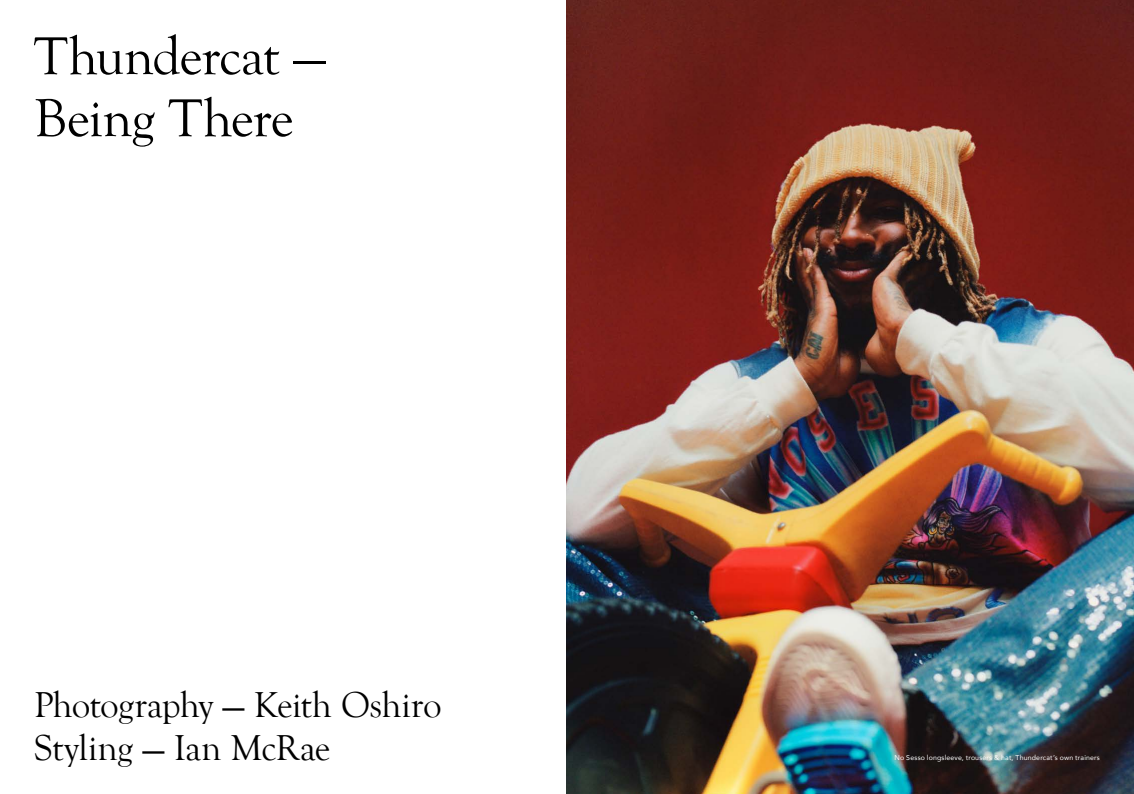
<style>
.page{position:relative;width:1134px;height:794px;background:#fff}
.page>*{position:absolute;margin:0;border:0;box-sizing:border-box;transform-origin:0 0}
.t1{font:55px/62px "Goudy Old Style T";letter-spacing:-.02em;color:#000}
.t2{font:37px/43px "Goudy Old Style T";letter-spacing:-.015em;color:#000}
.t3{font:7px "Avenir";letter-spacing:.02em;color:#fff}
</style>
<div class="page">
<img style="left:567px;top:0;width:567px;height:794px">
<h1 class="t1" style="left:34px;top:26px;width:293px">Thundercat —<br>Being There</h1>
<h2 class="t2" style="left:34px;top:684px;width:409px">Photography — Keith Oshiro<br>Styling — Ian McRae</h2>
<p class="t3" style="left:894px;top:752px;width:207px">No Sesso longsleeve, trousers &amp; hat, Thundercat’s own trainers</p>
</div>
